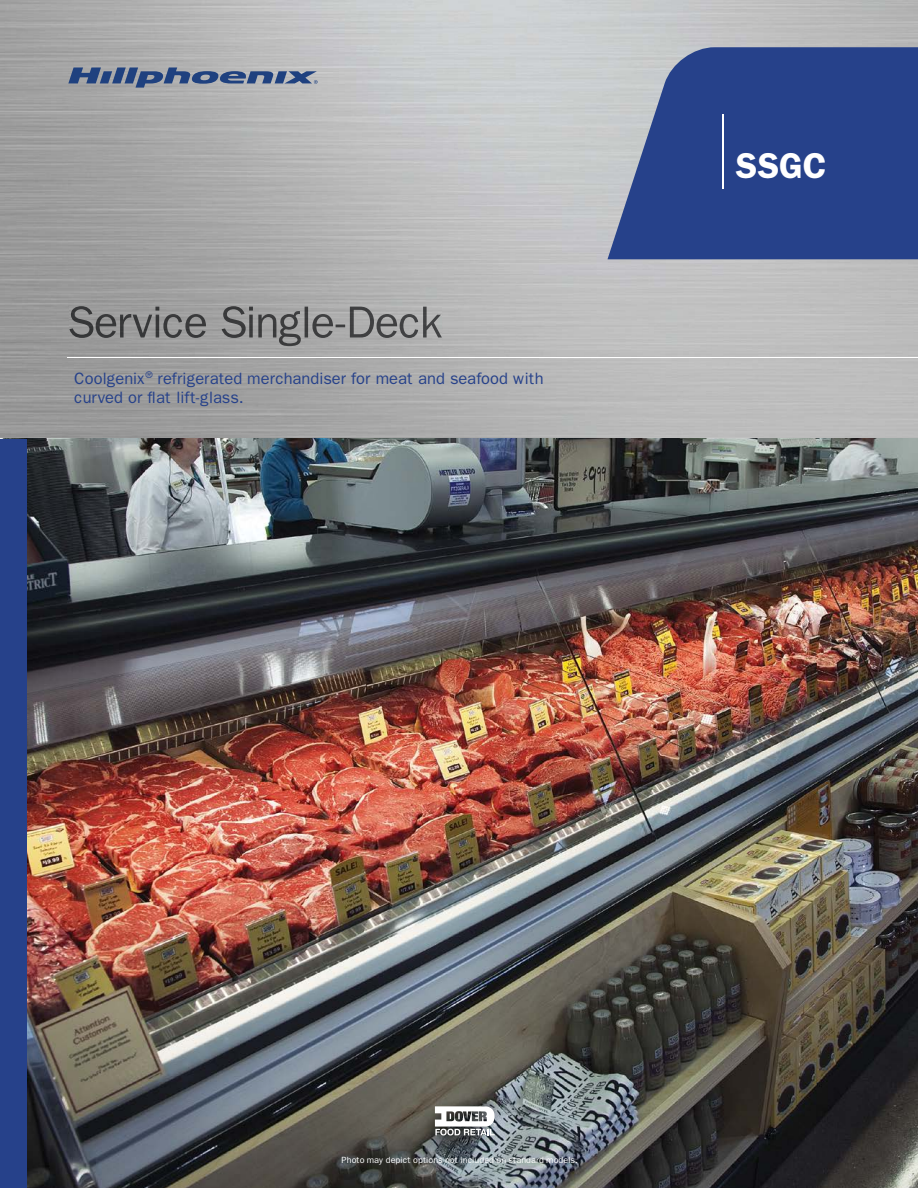
<style>
.page{position:relative;width:918px;height:1188px;background:#fff}
.page>*{position:absolute;margin:0;border:0;box-sizing:border-box;transform-origin:0 0}
.t1{font:600 36px "Franklin Gothic";color:#fff}
.t2{font:16.5px/19.5px "Franklin Gothic";letter-spacing:-.005em;color:#26418a}
.t3{font:9px "Franklin Gothic";color:#fff}
</style>
<div class="page">
<img style="left:0;top:0;width:918px;height:439px">
<img style="left:27px;top:439px;width:891px;height:749px">
<svg style="left:608px;top:47px;width:310px;height:212px;background:#395191"></svg>
<img style="left:69px;top:306px;width:373px;height:40px">
<hr style="left:68px;top:357px;width:850px;height:1px;background:#fff">
<hr style="left:722px;top:115px;width:2px;height:74px;background:#fff">
<div style="left:0;top:439px;width:27px;height:749px;background:#26418a"></div>
<svg style="left:68px;top:68px;width:250px;height:20px;background:#707f9b"></svg>
<svg style="left:435px;top:1106px;width:61px;height:30px"></svg>
<p class="t2" style="left:74px;top:368px;width:471px">Coolgenix<sup>®</sup> refrigerated merchandiser for meat and seafood with curved or flat lift-glass.</p>
<h1 class="t1" style="left:736px;top:144px;width:92px">SSGC</h1>
<p class="t3" style="left:342px;top:1155px;width:238px">Photo may depict options not included on standard models.</p>
</div>
